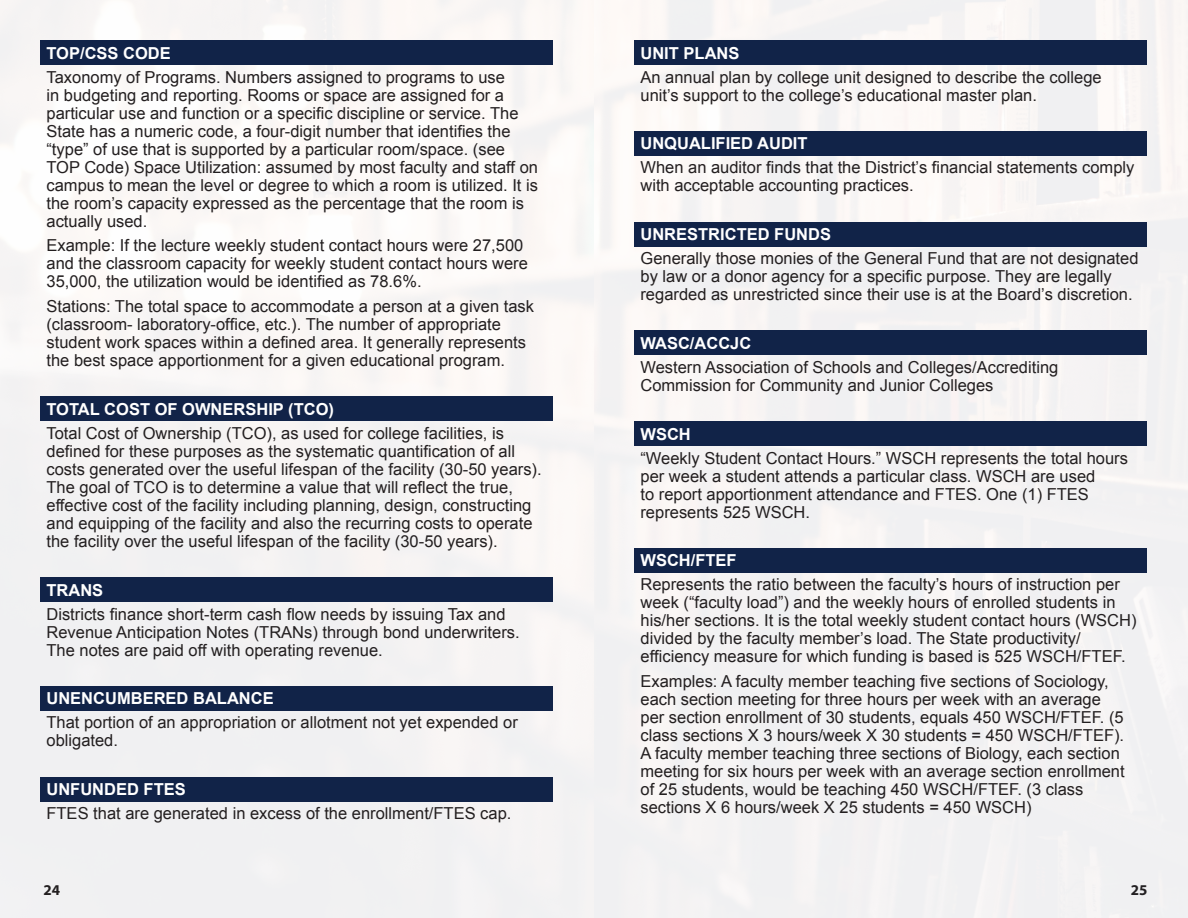
<style>
.page{position:relative;width:1188px;height:918px;background:#fff}
.page>*{position:absolute;margin:0;border:0;box-sizing:border-box;transform-origin:0 0}
.Definition{font:16.5px/18px "Arial";color:#231f20}
.Word{font:700 16.5px "Arial";color:#fff}
.t1{font:700 15px "Myriad Pro";color:#231f20}
</style>
<div class="page">
<img style="left:0;top:0;width:1188px;height:918px">
<div style="left:40px;top:40px;width:514px;height:25px;background:#112348"></div>
<div style="left:40px;top:397px;width:514px;height:24px;background:#112348"></div>
<div style="left:40px;top:578px;width:514px;height:24px;background:#112348"></div>
<div style="left:40px;top:686px;width:514px;height:24px;background:#112348"></div>
<div style="left:40px;top:777px;width:514px;height:24px;background:#112348"></div>
<div style="left:634px;top:40px;width:514px;height:25px;background:#112348"></div>
<div style="left:634px;top:131px;width:514px;height:24px;background:#112348"></div>
<div style="left:634px;top:222px;width:514px;height:24px;background:#112348"></div>
<div style="left:634px;top:331px;width:514px;height:24px;background:#112348"></div>
<div style="left:634px;top:422px;width:514px;height:24px;background:#112348"></div>
<div style="left:634px;top:548px;width:514px;height:24px;background:#112348"></div>
<p class="Word" style="left:46px;top:42px;width:126px">TOP/CSS CODE</p>
<p class="Definition" style="left:46px;top:68px;width:493px">Taxonomy of Programs. Numbers assigned to programs to use<br>in budgeting and reporting. Rooms or space are assigned for a particular use and function or a specific discipline or service. The State has a numeric code, a four-digit number that identifies the “type” of use that is supported by a particular room/space. (see TOP Code) Space Utilization: assumed by most faculty and staff on campus to mean the level or degree to which a room is utilized. It is the room’s capacity expressed as the percentage that the room is actually used.</p>
<p class="Definition" style="left:46px;top:237px;width:483px">Example: If the lecture weekly student contact hours were 27,500 and the classroom capacity for weekly student contact hours were<br>35,000, the utilization would be identified as 78.6%.</p>
<p class="Definition" style="left:46px;top:297px;width:489px">Stations: The total space to accommodate a person at a given task (classroom- laboratory-office, etc.). The number of appropriate student work spaces within a defined area. It generally represents the best space apportionment for a given educational program.</p>
<p class="Word" style="left:46px;top:398px;width:289px">TOTAL COST OF OWNERSHIP (TCO)</p>
<p class="Definition" style="left:46px;top:424px;width:497px">Total Cost of Ownership (TCO), as used for college facilities, is defined for these purposes as the systematic quantification of all costs generated over the useful lifespan of the facility (30-50 years).<br>The goal of TCO is to determine a value that will reflect the true, effective cost of the facility including planning, design, constructing and equipping of the facility and also the recurring costs to operate the facility over the useful lifespan of the facility (30-50 years).</p>
<p class="Word" style="left:46px;top:579px;width:58px">TRANS</p>
<p class="Definition" style="left:46px;top:605px;width:475px">Districts finance short-term cash flow needs by issuing Tax and<br>Revenue Anticipation Notes (TRANs) through bond underwriters.<br>The notes are paid off with operating revenue.</p>
<p class="Word" style="left:46px;top:688px;width:229px">UNENCUMBERED BALANCE</p>
<p class="Definition" style="left:46px;top:714px;width:473px">That portion of an appropriation or allotment not yet expended or obligated.</p>
<p class="Word" style="left:46px;top:778px;width:141px">UNFUNDED FTES</p>
<p class="Definition" style="left:46px;top:805px;width:466px">FTES that are generated in excess of the enrollment/FTES cap.</p>
<p class="Word" style="left:640px;top:42px;width:100px">UNIT PLANS</p>
<p class="Definition" style="left:640px;top:68px;width:463px">An annual plan by college unit designed to describe the college unit’s support to the college’s educational master plan.</p>
<p class="Word" style="left:640px;top:133px;width:169px">UNQUALIFIED AUDIT</p>
<p class="Definition" style="left:640px;top:159px;width:495px">When an auditor finds that the District’s financial statements comply with acceptable accounting practices.</p>
<p class="Word" style="left:640px;top:223px;width:192px">UNRESTRICTED FUNDS</p>
<p class="Definition" style="left:640px;top:249px;width:500px">Generally those monies of the General Fund that are not designated by law or a donor agency for a specific purpose. They are legally regarded as unrestricted since their use is at the Board’s discretion.</p>
<p class="Word" style="left:640px;top:332px;width:112px">WASC/ACCJC</p>
<p class="Definition" style="left:640px;top:358px;width:419px">Western Association of Schools and Colleges/Accrediting<br>Commission for Community and Junior Colleges</p>
<p class="Word" style="left:640px;top:423px;width:52px">WSCH</p>
<p class="Definition" style="left:640px;top:449px;width:489px">“Weekly Student Contact Hours.” WSCH represents the total hours per week a student attends a particular class. WSCH are used<br>to report apportionment attendance and FTES. One (1) FTES represents 525 WSCH.</p>
<p class="Word" style="left:640px;top:550px;width:98px">WSCH/FTEF</p>
<p class="Definition" style="left:640px;top:576px;width:498px">Represents the ratio between the faculty’s hours of instruction per week (“faculty load”) and the weekly hours of enrolled students in his/her sections. It is the total weekly student contact hours (WSCH) divided by the faculty member’s load. The State productivity/ efficiency measure for which funding is based is 525 WSCH/FTEF.</p>
<p class="Definition" style="left:640px;top:673px;width:486px">Examples: A faculty member teaching five sections of Sociology, each section meeting for three hours per week with an average per section enrollment of 30 students, equals 450 WSCH/FTEF. (5 class sections X 3 hours/week X 30 students = 450 WSCH/FTEF).<br>A faculty member teaching three sections of Biology, each section meeting for six hours per week with an average section enrollment of 25 students, would be teaching 450 WSCH/FTEF. (3 class sections X 6 hours/week X 25 students = 450 WSCH)</p>
<p class="t1" style="left:44px;top:880px;width:18px">24</p>
<p class="t1" style="left:1131px;top:880px;width:18px">25</p>
</div>
